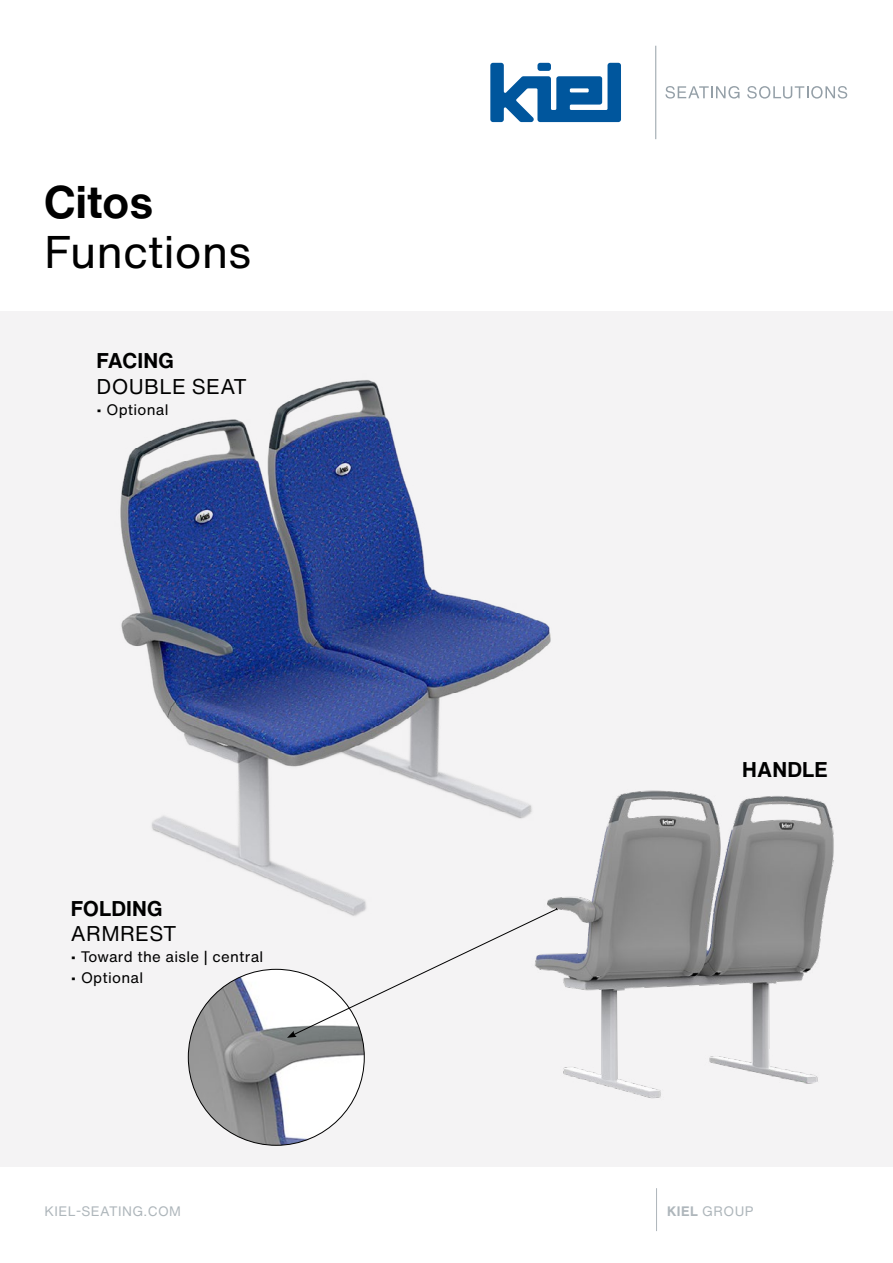
<style>
.page{position:relative;width:893px;height:1263px;background:#fff}
.page>*{position:absolute;margin:0;border:0;box-sizing:border-box;transform-origin:0 0}
.t1{font:45px "Helvetica Now Text";color:#000}
.t2{font:700 45px "Helvetica Now Text";color:#000}
.t3{font:700 21px "Helvetica Now Text";letter-spacing:.01em;color:#000}
.t4{font:21px "Helvetica Now Text";letter-spacing:.01em;color:#000}
.t5{font:15px "Helvetica Now Text";letter-spacing:.02em;color:#000}
.t6{font:13.5px "Helvetica Now Text";letter-spacing:.03em;color:#aeb6bb}
.s1{font-weight:700}
</style>
<div class="page">
<svg style="left:490px;top:63px;width:131px;height:59px"></svg>
<svg style="left:665px;top:86px;width:74px;height:13px"></svg>
<svg style="left:747px;top:86px;width:100px;height:13px"></svg>
<hr style="left:655px;top:46px;width:1px;height:93px;background:#949fa7">
<hr style="left:656px;top:1188px;width:1px;height:43px;background:#aeb6bb">
<div style="left:0;top:312px;width:893px;height:855px;background:#f4f3f4"></div>
<img style="left:120px;top:380px;width:431px;height:527px">
<img style="left:487px;top:774px;width:347px;height:325px">
<img style="left:188px;top:969px;width:176px;height:176px">
<svg style="left:287px;top:907px;width:271px;height:131px"></svg>
<h1 class="t2" style="left:44px;top:168px;width:111px">Citos</h1>
<h1 class="t1" style="left:44px;top:218px;width:208px">Functions</h1>
<h2 class="t3" style="left:97px;top:345px;width:79px">FACING</h2>
<h2 class="t4" style="left:97px;top:370px;width:152px">DOUBLE SEAT</h2>
<p class="t5" style="left:96px;top:398px;width:74px">∙ Optional</p>
<h2 class="t3" style="left:71px;top:892px;width:93px">FOLDING</h2>
<h2 class="t4" style="left:71px;top:918px;width:107px">ARMREST</h2>
<p class="t5" style="left:71px;top:945px;width:194px">∙ Toward the aisle | central</p>
<p class="t5" style="left:71px;top:966px;width:74px">• Optional</p>
<h2 class="t3" style="left:742px;top:753px;width:87px">HANDLE</h2>
<p class="t6" style="left:44px;top:1200px;width:138px">KIEL-SEATING.COM</p>
<p class="t6" style="left:667px;top:1200px;width:88px"><span class="s1">KIEL</span> GROUP</p>
</div>
